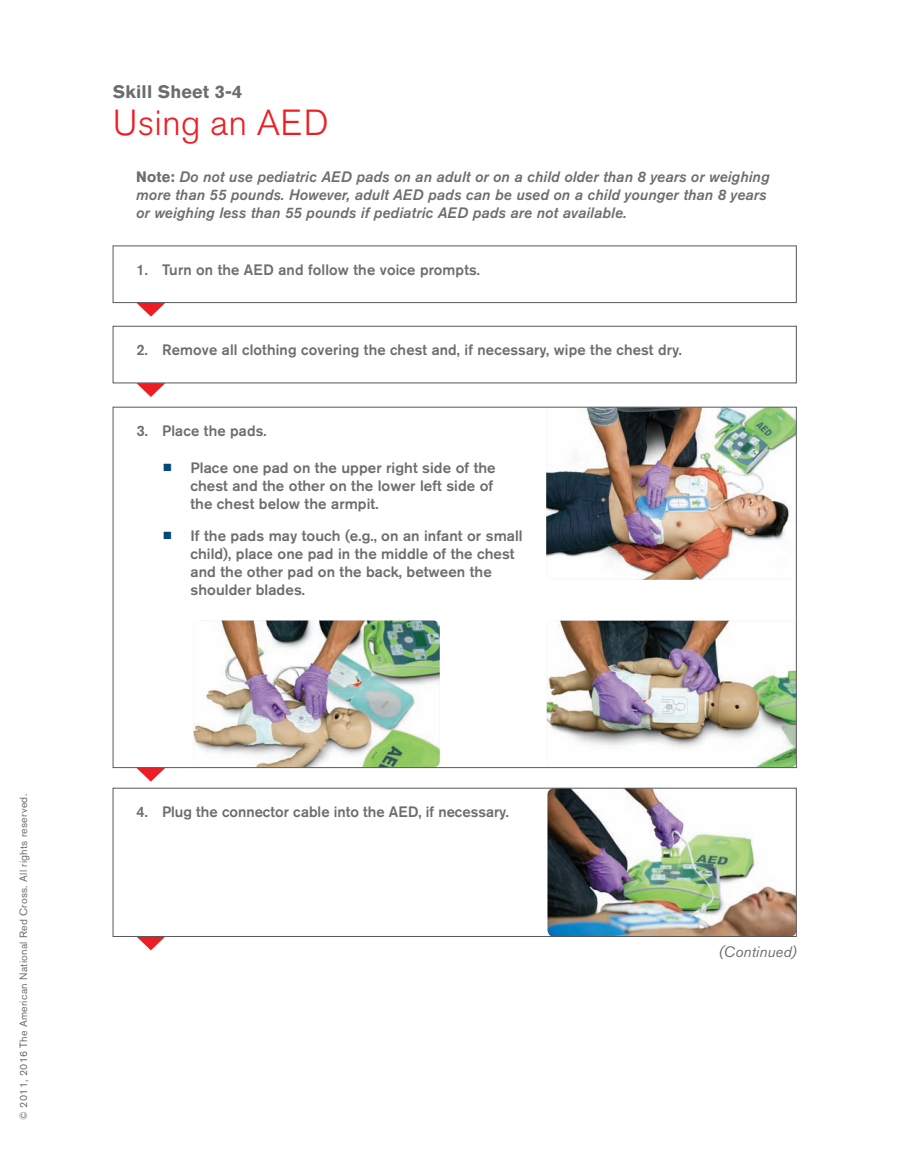
<style>
.page{position:relative;width:905px;height:1175px;background:#fff}
.page>*{position:absolute;margin:0;border:0;box-sizing:border-box;transform-origin:0 0}
.skil_sheen_header{font:300 36px "Akzidenz Grotesk BE";letter-spacing:.005em;color:#ee1d23}
.skil_sheen_header-2{font:700 18px "Akzidenz Grotesk BE";letter-spacing:.01em;color:#6c6d70}
.Skill_Sheet_body_cop{font:500 15px/18px "Akzidenz Grotesk BE";letter-spacing:.005em;color:#6c6d70}
.Skill_Sheet_body_cop-2{font:italic 500 15px/18px "Akzidenz Grotesk BE";letter-spacing:.01em;color:#6c6d70}
.Skill_Sheet_body-not{font:italic 15px "Akzidenz Grotesk BE";letter-spacing:.01em;color:#6c6d70}
.t1{font:10.5px "Akzidenz Grotesk BE";letter-spacing:.025em;color:#6c6d70}
.s1{font-weight:700;font-style:normal}
.s2{color:#00497b}
</style>
<div class="page">
<img style="left:547px;top:790px;width:247px;height:144px">
<img style="left:193px;top:620px;width:247px;height:145px">
<img style="left:546px;top:620px;width:248px;height:145px">
<img style="left:546px;top:409px;width:248px;height:170px">
<svg style="left:136px;top:767px;width:29px;height:14px"></svg>
<svg style="left:136px;top:936px;width:29px;height:14px"></svg>
<svg style="left:136px;top:383px;width:29px;height:14px"></svg>
<svg style="left:136px;top:303px;width:29px;height:14px"></svg>
<div style="left:113px;top:326px;width:683px;height:57px;border:1px solid #57585a"></div>
<div style="left:113px;top:246px;width:683px;height:57px;border:1px solid #57585a"></div>
<div style="left:113px;top:788px;width:683px;height:148px;border:1px solid #57585a"></div>
<p class="t1" style="left:17px;top:1119px;width:327px;rotate:-90deg">© 2011, 2016 The American National Red Cross. All rights reserved.</p>
<p class="skil_sheen_header-2" style="left:113px;top:81px;width:131px">Skill Sheet 3-4</p>
<p class="skil_sheen_header" style="left:113px;top:102px;width:217px">Using an AED</p>
<p class="Skill_Sheet_body_cop-2" style="left:136px;top:168px;width:634px"><span class="s1">Note:</span> Do not use pediatric AED pads on an adult or on a child older than 8 years or weighing more than 55 pounds. However, adult AED pads can be used on a child younger than 8 years or weighing less than 55 pounds if pediatric AED pads are not available.</p>
<p class="Skill_Sheet_body_cop" style="left:136px;top:260px;width:345px">1. Turn on the AED and follow the voice prompts.</p>
<p class="Skill_Sheet_body_cop" style="left:136px;top:340px;width:547px">2. Remove all clothing covering the chest and, if necessary, wipe the chest dry.</p>
<p class="Skill_Sheet_body_cop" style="left:136px;top:421px;width:132px">3. Place the pads.</p>
<p class="Skill_Sheet_body_cop" style="left:190px;top:459px;width:307px;text-indent:-27px"><span class="s2">■</span> Place one pad on the upper right side of the chest and the other on the lower left side of the chest below the armpit.</p>
<p class="Skill_Sheet_body_cop" style="left:190px;top:526px;width:333px;text-indent:-27px"><span class="s2">■</span> If the pads may touch (e.g., on an infant or small child), place one pad in the middle of the chest and the other pad on the back, between the shoulder blades.</p>
<p class="Skill_Sheet_body_cop" style="left:136px;top:802px;width:374px">4. Plug the connector cable into the AED, if necessary.</p>
<p class="Skill_Sheet_body-not" style="left:719px;top:942px;width:79px">(Continued)</p>
</div>
